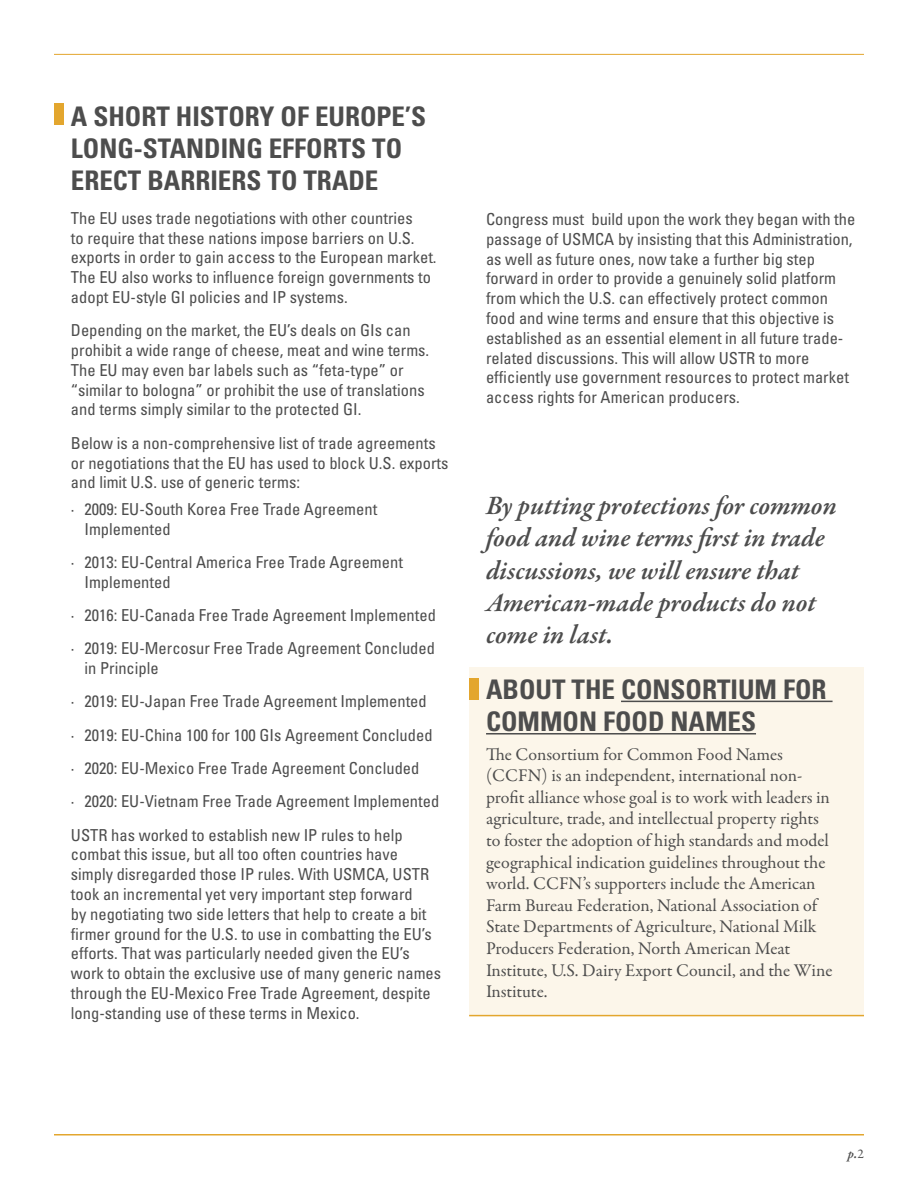
<style>
.page{position:relative;width:918px;height:1188px;background:#fff}
.page>*{position:absolute;margin:0;border:0;box-sizing:border-box;transform-origin:0 0}
.t1{font:italic 600 27px/32.4px "Garamond Premr Pro";color:#4d4d4d}
.t2{font:700 condensed 27px/32.4px "Univers";color:#4d4d4d}
.t3{font:18px/21.6px "Garamond Premr Pro";letter-spacing:-.005em;color:#4d4d4d}
.t4{font:condensed 16.5px/19.8px "Univers";color:#4d4d4d}
.t5{font:italic 600 13.5px "Garamond Premr Pro";color:#4d4d4d}
.s1{font-weight:400;font-style:normal}
</style>
<div class="page">
<div style="left:54px;top:103px;width:9px;height:22px;background:#e3a62e"></div>
<hr style="left:54px;top:1134px;width:810px;height:2px;background:#e3a62e">
<hr style="left:54px;top:54px;width:810px;height:1px;background:#e3a62e">
<div style="left:469px;top:667px;width:395px;height:348px;background:#fcf6ea"></div>
<div style="left:469px;top:678px;width:9px;height:21px;background:#e3a62e"></div>
<hr style="left:469px;top:1015px;width:395px;height:1px;background:#e3a62e">
<hr style="left:621px;top:701px;width:212px;height:1px;background:#4d4d4d">
<hr style="left:486px;top:733px;width:270px;height:2px;background:#4d4d4d">
<h1 class="t2" style="left:71px;top:99px;width:357px">A SHORT HISTORY OF EUROPE’S<br>LONG-STANDING EFFORTS TO<br>ERECT BARRIERS TO TRADE</h1>
<p class="t4" style="left:71px;top:208px;width:367px">The EU uses trade negotiations with other countries<br>to require that these nations impose barriers on U.S. exports in order to gain access to the European market.<br>The EU also works to influence foreign governments to adopt EU-style GI policies and IP systems.</p>
<p class="t4" style="left:71px;top:320px;width:360px">Depending on the market, the EU’s deals on GIs can prohibit a wide range of cheese, meat and wine terms.<br>The EU may even bar labels such as “feta-type” or “similar to bologna” or prohibit the use of translations and terms simply similar to the protected GI.</p>
<p class="t4" style="left:71px;top:433px;width:379px">Below is a non-comprehensive list of trade agreements or negotiations that the EU has used to block U.S. exports and limit U.S. use of generic terms:</p>
<p class="t4" style="left:84px;top:499px;width:294px;text-indent:-13px">· 2009: EU-South Korea Free Trade Agreement<br>Implemented</p>
<p class="t4" style="left:84px;top:552px;width:320px;text-indent:-13px">· 2013: EU-Central America Free Trade Agreement<br>Implemented</p>
<p class="t4" style="left:71px;top:598px;width:367px;line-height:33.3px">· 2016: EU-Canada Free Trade Agreement Implemented · 2019: EU-Mercosur Free Trade Agreement Concluded</p>
<p class="t4" style="left:71px;top:651px;width:370px;line-height:33.3px;text-indent:13px">in Principle<br>· 2019: EU-Japan Free Trade Agreement Implemented<br>· 2019: EU-China 100 for 100 GIs Agreement Concluded · 2020: EU-Mexico Free Trade Agreement Concluded<br>· 2020: EU-Vietnam Free Trade Agreement Implemented USTR has worked to establish new IP rules to help</p>
<p class="t4" style="left:71px;top:844px;width:372px">combat this issue, but all too often countries have simply disregarded those IP rules. With USMCA, USTR took an incremental yet very important step forward<br>by negotiating two side letters that help to create a bit firmer ground for the U.S. to use in combatting the EU’s efforts. That was particularly needed given the EU’s work to obtain the exclusive use of many generic names through the EU-Mexico Free Trade Agreement, despite long-standing use of these terms in Mexico.</p>
<p class="t4" style="left:486px;top:209px;width:371px">Congress must build upon the work they began with the passage of USMCA by insisting that this Administration, as well as future ones, now take a further big step forward in order to provide a genuinely solid platform from which the U.S. can effectively protect common food and wine terms and ensure that this objective is established as an essential element in all future trade&shy;related discussions. This will allow USTR to more efficiently use government resources to protect market access rights for American producers.</p>
<h1 class="t1" style="left:486px;top:491px;width:352px">By putting protections for common food and wine terms first in trade discussions, we will ensure that<br>American-made products do not come in last.</h1>
<h1 class="t2" style="left:486px;top:673px;width:342px">ABOUT THE CONSORTIUM FOR<br>COMMON FOOD NAMES</h1>
<p class="t3" style="left:486px;top:743px;width:348px">The Consortium for Common Food Names (CCFN) is an independent, international non&shy;profit alliance whose goal is to work with leaders in agriculture, trade, and intellectual property rights to foster the adoption of high standards and model geographical indication guidelines throughout the world. CCFN’s supporters include the American Farm Bureau Federation, National Association of State Departments of Agriculture, National Milk Producers Federation, North American Meat Institute, U.S. Dairy Export Council, and the Wine Institute.</p>
<p class="t5" style="left:848px;top:1146px;width:18px">p.<span class="s1">2</span></p>
</div>
